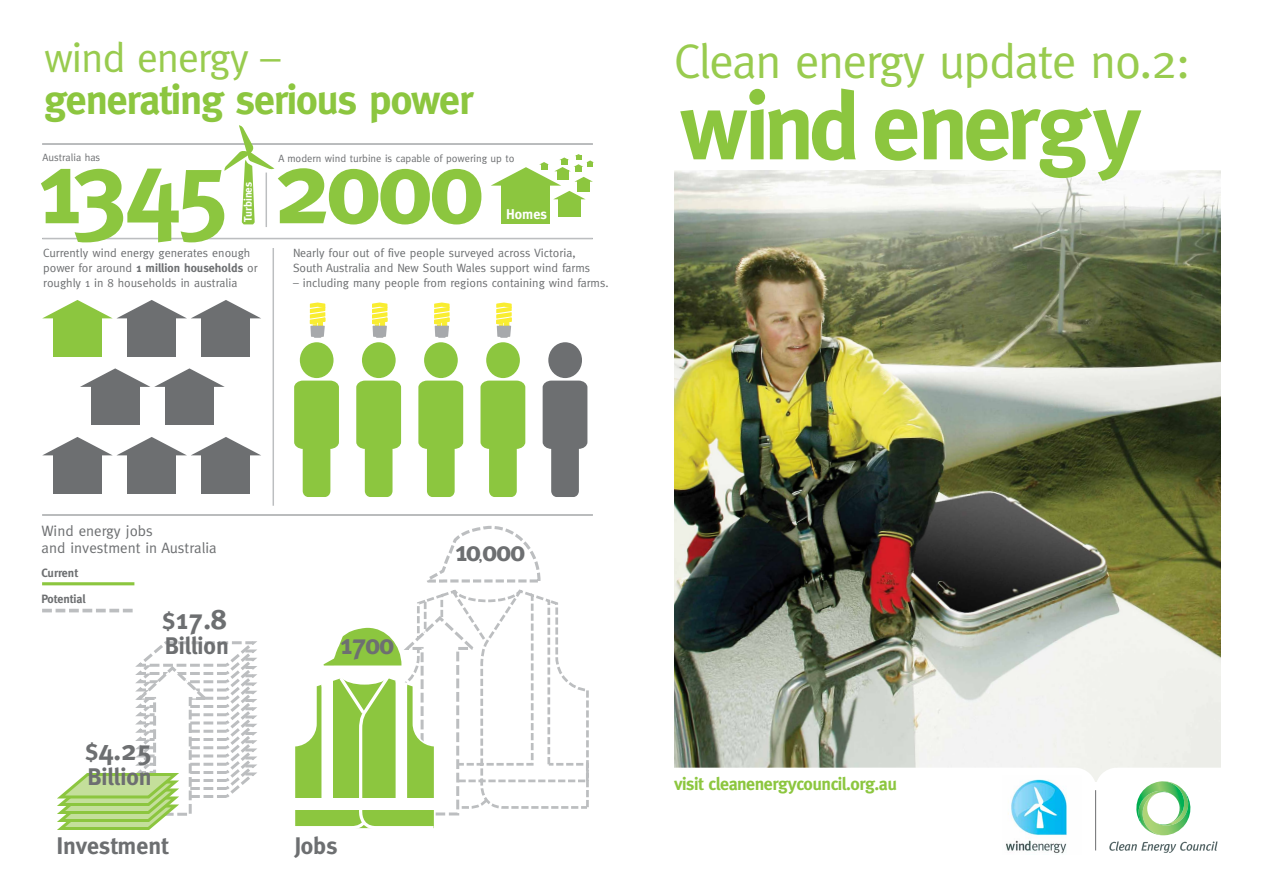
<style>
.page{position:relative;width:1263px;height:893px;background:#fff}
.page>*{position:absolute;margin:0;border:0;box-sizing:border-box;transform-origin:0 0}
.t1{font:700 104.1px "Meta";letter-spacing:-.04em;color:#8cc63f}
.t2{font:700 95.7px "Meta";letter-spacing:-.025em;color:#8cc63f}
.t3{font:48.6px "Meta";letter-spacing:-.025em;color:#98cb4e}
.t4{font:700 41.7px "Meta";letter-spacing:-.025em;color:#8cc63f}
.t5{font:41.7px "Meta";letter-spacing:-.025em;color:#98cb4e}
.t6{font:700 28.5px "Meta";letter-spacing:-.04em;color:#6d6f71}
.t7{font:700 24px "Meta";color:#6d6f71}
.t8{font:700 18px "Meta";letter-spacing:-.025em;color:#8cc63f}
.t9{font:15px/16.5px "Meta";color:#6d6f71}
.t10{font:700 14.1px "Meta";color:#fff}
.t11{font:12px/15px "Meta";color:#6d6f71}
.t12{font:700 12px "Meta";color:#6d6f71}
.t13{font:700 10.95px "Meta";color:#fff}
.t14{font:10.5px "Meta";color:#6d6f71}
.s1{font-weight:700}
.s2{font-size:22.5px}
.s3{font-size:13.5px}
</style>
<div class="page">
<img style="left:674px;top:170px;width:546px;height:598px">
<svg style="left:1109px;top:781px;width:108px;height:72px"></svg>
<img style="left:1006px;top:779px;width:61px;height:75px">
<svg style="left:417px;top:589px;width:172px;height:220px"></svg>
<hr style="left:42px;top:238px;width:551px;height:1px;background:#bcbec0">
<hr style="left:42px;top:582px;width:92px;height:3px;background:#8cc63f">
<svg style="left:42px;top:609px;width:91px;height:3px"></svg>
<hr style="left:42px;top:514px;width:551px;height:2px;background:#bcbec0">
<hr style="left:273px;top:248px;width:1px;height:258px;background:#bcbec0">
<hr style="left:310px;top:304px;width:15px;height:4px;background:#f9ed31">
<svg style="left:310px;top:307px;width:15px;height:31px"></svg>
<div style="left:294px;top:381px;width:45px;height:68px;background:#8cc63f"></div>
<div style="left:303px;top:435px;width:27px;height:62px;background:#8cc63f;border-radius:6px"></div>
<div style="left:300px;top:342px;width:33px;height:36px;background:#8cc63f;border-radius:50%"></div>
<hr style="left:372px;top:304px;width:15px;height:4px;background:#f9ed31">
<svg style="left:372px;top:307px;width:15px;height:31px"></svg>
<div style="left:356px;top:381px;width:45px;height:68px;background:#8cc63f"></div>
<div style="left:365px;top:435px;width:27px;height:62px;background:#8cc63f;border-radius:6px"></div>
<div style="left:362px;top:342px;width:34px;height:36px;background:#8cc63f;border-radius:50%"></div>
<svg style="left:434px;top:304px;width:16px;height:4px"></svg>
<svg style="left:434px;top:307px;width:16px;height:31px"></svg>
<div style="left:418px;top:381px;width:45px;height:68px;background:#8cc63f"></div>
<div style="left:427px;top:435px;width:28px;height:62px;background:#8cc63f;border-radius:6px"></div>
<div style="left:424px;top:342px;width:34px;height:36px;background:#8cc63f;border-radius:50%"></div>
<svg style="left:496px;top:304px;width:16px;height:4px"></svg>
<svg style="left:496px;top:307px;width:16px;height:31px"></svg>
<div style="left:480px;top:381px;width:45px;height:68px;background:#8cc63f"></div>
<div style="left:489px;top:435px;width:28px;height:62px;background:#8cc63f;border-radius:6px"></div>
<div style="left:486px;top:342px;width:34px;height:36px;background:#8cc63f;border-radius:50%"></div>
<div style="left:543px;top:381px;width:44px;height:68px;background:#6d6f71"></div>
<div style="left:551px;top:435px;width:28px;height:62px;background:#6d6f71;border-radius:6px"></div>
<div style="left:548px;top:342px;width:34px;height:36px;background:#6d6f71;border-radius:50%"></div>
<hr style="left:42px;top:143px;width:551px;height:2px;background:#bcbec0">
<hr style="left:266px;top:173px;width:1px;height:54px;background:#bcbec0">
<svg style="left:224px;top:125px;width:50px;height:99px"></svg>
<div style="left:502px;top:182px;width:48px;height:41px;background:#8cc63f"></div>
<div style="left:558px;top:198px;width:22px;height:19px;background:#8cc63f"></div>
<svg style="left:491px;top:154px;width:103px;height:45px"></svg>
<div style="left:53px;top:315px;width:49px;height:41px;background:#8cc63f"></div>
<div style="left:127px;top:315px;width:49px;height:41px;background:#6d6f71"></div>
<div style="left:202px;top:315px;width:48px;height:41px;background:#6d6f71"></div>
<svg style="left:43px;top:300px;width:217px;height:18px"></svg>
<div style="left:91px;top:383px;width:48px;height:42px;background:#6d6f71"></div>
<div style="left:165px;top:383px;width:49px;height:42px;background:#6d6f71"></div>
<svg style="left:80px;top:368px;width:145px;height:19px"></svg>
<div style="left:53px;top:452px;width:49px;height:41px;background:#6d6f71"></div>
<div style="left:127px;top:452px;width:49px;height:41px;background:#6d6f71"></div>
<div style="left:202px;top:452px;width:48px;height:41px;background:#6d6f71"></div>
<svg style="left:43px;top:437px;width:217px;height:18px"></svg>
<svg style="left:427px;top:525px;width:114px;height:58px"></svg>
<svg style="left:57px;top:641px;width:200px;height:189px"></svg>
<svg style="left:295px;top:614px;width:182px;height:215px"></svg>
<div style="left:295px;top:798px;width:139px;height:11px;background:#fff"></div>
<hr style="left:1095px;top:790px;width:1px;height:60px;background:#6d6e70">
<h3 class="t5" style="left:44px;top:42px;width:238px">wind energy –</h3>
<h3 class="t4" style="left:44px;top:84px;width:431px">generating serious power</h3>
<p class="t14" style="left:43px;top:153px;width:59px">Australia has</p>
<p class="t14" style="left:278px;top:154px;width:238px">A modern wind turbine is capable of powering up to</p>
<p class="t13" style="left:244px;top:222px;width:41px;rotate:-90deg">Turbines</p>
<h1 class="t1" style="left:36px;top:146px;width:450px">1345 2000</h1>
<p class="t10" style="left:506px;top:208px;width:42px">Homes</p>
<p class="t11" style="left:43px;top:246px;width:216px">Currently wind energy generates enough power for around <span class="s1">1 million households</span> or roughly 1 in 8 households in australia</p>
<p class="t11" style="left:293px;top:246px;width:299px">Nearly four out of five people surveyed across Victoria,<br>South Australia and New South Wales support wind farms</p>
<p class="t11" style="left:293px;top:276px;width:317px">– including many people from regions containing wind farms.</p>
<h3 class="t3" style="left:674px;top:43px;width:518px">Clean energy update no.2:</h3>
<h2 class="t2" style="left:679px;top:89px;width:463px">windenergy</h2>
<p class="t9" style="left:42px;top:524px;width:176px">Wind energy jobs<br>and investment in Australia</p>
<p class="t12" style="left:41px;top:568px;width:38px">Current</p>
<p class="t12" style="left:41px;top:594px;width:46px">Potential</p>
<h3 class="t6" style="left:163px;top:608px;width:65px"><span class="s2">$</span>17.8</h3>
<h3 class="t7" style="left:165px;top:636px;width:66px">Billion</h3>
<h3 class="t6" style="left:85px;top:739px;width:68px"><span class="s2">$</span>4.25</h3>
<h3 class="t7" style="left:88px;top:768px;width:66px">Billion</h3>
<h3 class="t6" style="left:340px;top:633px;width:56px">1700</h3>
<h3 class="t7" style="left:56px;top:836px;width:114px">Investment</h3>
<h3 class="t7" style="left:294px;top:836px;width:45px">Jobs</h3>
<h3 class="t6" style="left:455px;top:540px;width:72px">10<span class="s3">,</span>000</h3>
<h3 class="t8" style="left:674px;top:777px;width:224px">visit cleanenergycouncil.org.au</h3>
</div>
